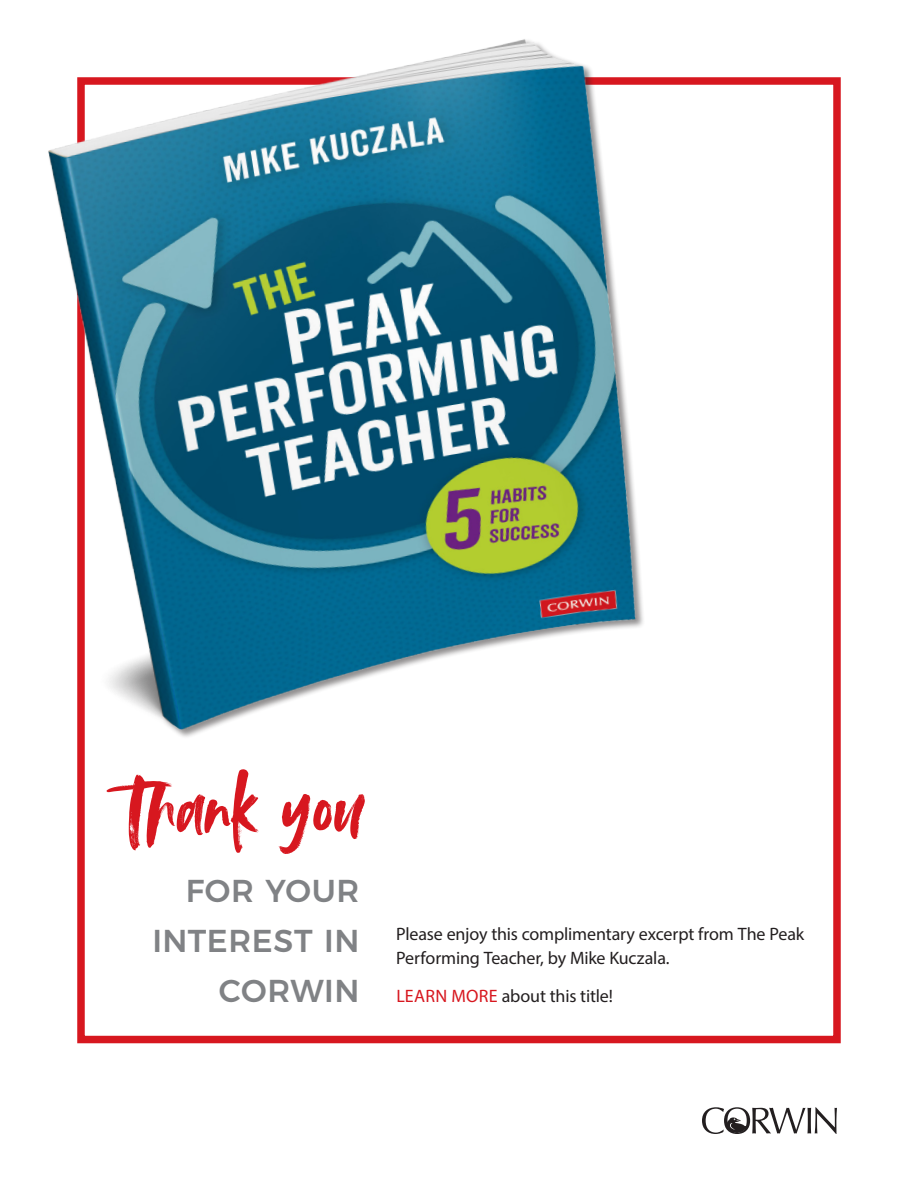
<style>
.page{position:relative;width:918px;height:1188px;background:#fff}
.page>*{position:absolute;margin:0;border:0;box-sizing:border-box;transform-origin:0 0}
.t1{font:86.55px "Avallon Alt";color:#d7171f}
.t2{font:500 31.65px/50.2px "Montserrat";letter-spacing:.015em;color:#808285;text-align:right}
.body_copy{font:18px/24px "Myriad Pro";letter-spacing:-.01em;color:#231f20}
.s1{color:#d7171f}
</style>
<div class="page">
<div style="left:77px;top:77px;width:764px;height:966px;border:8px solid #d7171f"></div>
<svg style="left:702px;top:1107px;width:135px;height:27px"></svg>
<img style="left:48px;top:39px;width:659px;height:722px">
<p class="t1" style="left:125px;top:750px;width:240px">Thank you</p>
<p class="t2" style="left:152px;top:863px;width:209px">FOR YOUR<br>INTEREST IN<br>CORWIN</p>
<p class="body_copy" style="left:396px;top:922px;width:410px">Please enjoy this complimentary excerpt from The Peak<br>Performing Teacher, by Mike Kuczala.</p>
<p class="body_copy" style="left:396px;top:983px;width:218px"><span class="s1">LEARN MORE</span> about this title!</p>
</div>
